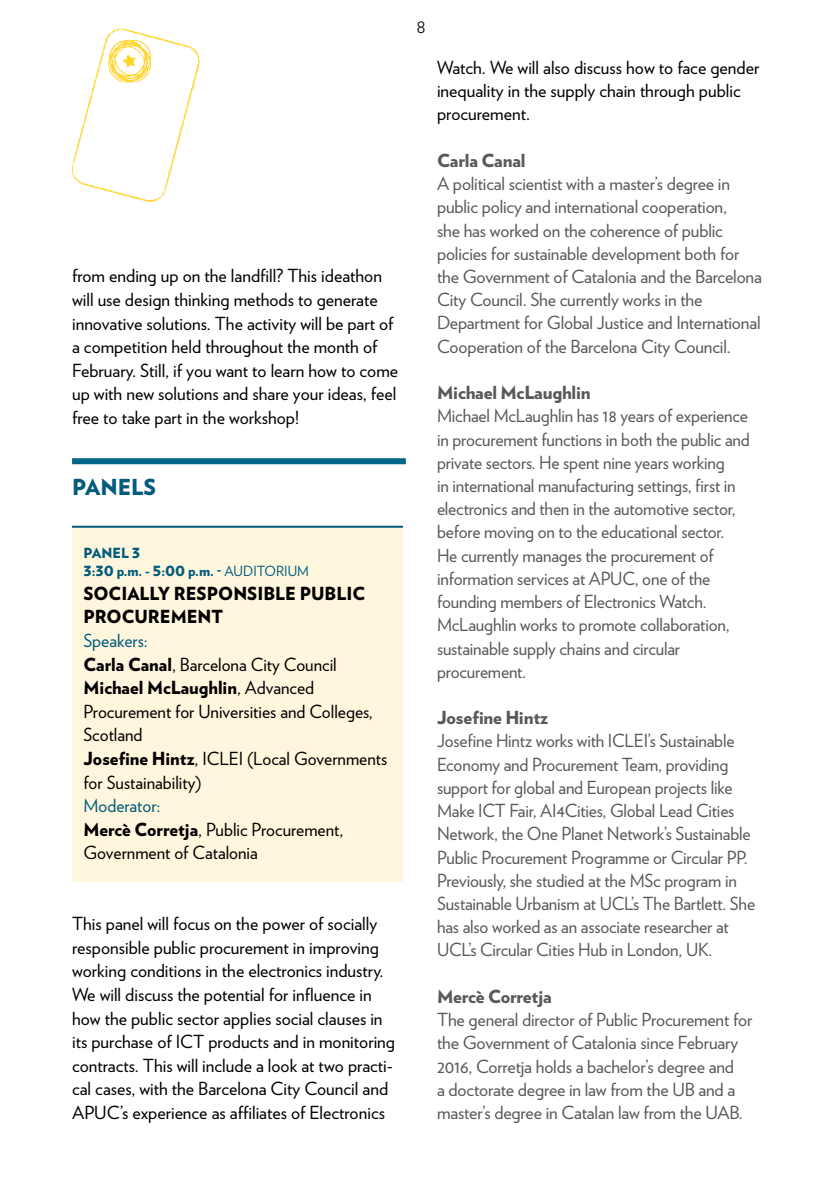
<style>
.page{position:relative;width:840px;height:1191px;background:#fff}
.page>*{position:absolute;margin:0;border:0;box-sizing:border-box;transform-origin:0 0}
.t1{font:900 22px "Verlag";color:#005b7d}
.t2{font:300 20px "Verlag";color:#000}
.t3{font:18px/23.2px "Verlag";letter-spacing:-.01em;color:#58595b}
.t4{font:18px/23.6px "Verlag";color:#000}
.t5{font:900 18px "Verlag";letter-spacing:-.01em;color:#58595b}
.t6{font:900 18px/23.6px "Verlag";color:#000}
.t7{font:900 14px/18.6px "Verlag";color:#005b7d}
.s1{font-weight:400}
.s2{color:#005b7d}
.s3{font-weight:900}
</style>
<div class="page">
<img style="left:72px;top:28px;width:128px;height:174px">
<div style="left:72px;top:526px;width:331px;height:355px;background:#fff6de"></div>
<hr style="left:72px;top:526px;width:331px;height:2px;background:#005b7d">
<div style="left:72px;top:458px;width:333px;height:6px;background:#006587"></div>
<p class="t4" style="left:72px;top:263px;width:327px">from ending up on the landfill? This ideathon will use design thinking methods to generate innovative solutions. The activity will be part of a competition held throughout the month of February. Still, if you want to learn how to come up with new solutions and share your ideas, feel free to take part in the workshop!</p>
<p class="t1" style="left:72px;top:469px;width:86px">PANELS</p>
<p class="t7" style="left:83px;top:542px;width:227px">PANEL 3<br>3:30 p.m. - 5:00 p.m. - <span class="s1">AUDITORIUM</span></p>
<p class="t6" style="left:83px;top:580px;width:283px">SOCIALLY RESPONSIBLE PUBLIC<br>PROCUREMENT</p>
<p class="t4" style="left:83px;top:628px;width:305px"><span class="s2">Speakers:<br></span><span class="s3">Carla Canal</span>, Barcelona City Council<br><span class="s3">Michael McLaughlin</span>, Advanced<br>Procurement for Universities and Colleges,<br>Scotland<br><span class="s3">Josefine Hintz</span>, ICLEI (Local Governments for Sustainability)</p>
<p class="t4" style="left:83px;top:793px;width:261px"><span class="s2">Moderator:<br></span><span class="s3">Mercè Corretja</span>, Public Procurement,<br>Government of Catalonia</p>
<p class="t4" style="left:72px;top:911px;width:324px">This panel will focus on the power of socially responsible public procurement in improving working conditions in the electronics industry.<br>We will discuss the potential for influence in how the public sector applies social clauses in its purchase of ICT products and in monitoring contracts. This will include a look at two practi&shy;cal cases, with the Barcelona City Council and APUC’s experience as affiliates of Electronics</p>
<p class="t2" style="left:416px;top:11px;width:11px">8</p>
<p class="t4" style="left:437px;top:55px;width:323px">Watch. We will also discuss how to face gender inequality in the supply chain through public procurement.</p>
<p class="t5" style="left:437px;top:145px;width:90px">Carla Canal</p>
<p class="t3" style="left:437px;top:171px;width:326px">A political scientist with a master’s degree in public policy and international cooperation,<br>she has worked on the coherence of public policies for sustainable development both for the Government of Catalonia and the Barcelona City Council. She currently works in the Department for Global Justice and International Cooperation of the Barcelona City Council.</p>
<p class="t5" style="left:437px;top:378px;width:155px">Michael McLaughlin</p>
<p class="t3" style="left:437px;top:403px;width:314px">Michael McLaughlin has 18 years of experience in procurement functions in both the public and private sectors. He spent nine years working<br>in international manufacturing settings, first in electronics and then in the automotive sector, before moving on to the educational sector.<br>He currently manages the procurement of information services at APUC, one of the founding members of Electronics Watch.<br>McLaughlin works to promote collaboration, sustainable supply chains and circular procurement.</p>
<p class="t5" style="left:437px;top:703px;width:113px">Josefine Hintz</p>
<p class="t3" style="left:437px;top:728px;width:319px">Josefine Hintz works with ICLEI’s Sustainable Economy and Procurement Team, providing support for global and European projects like Make ICT Fair, AI4Cities, Global Lead Cities Network, the One Planet Network’s Sustainable Public Procurement Programme or Circular PP.<br>Previously, she studied at the MSc program in Sustainable Urbanism at UCL’s The Bartlett. She has also worked as an associate researcher at UCL’s Circular Cities Hub in London, UK.</p>
<p class="t5" style="left:437px;top:981px;width:116px">Mercè Corretja</p>
<p class="t3" style="left:437px;top:1007px;width:317px">The general director of Public Procurement for the Government of Catalonia since February 2016, Corretja holds a bachelor’s degree and<br>a doctorate degree in law from the UB and a master’s degree in Catalan law from the UAB.</p>
</div>
